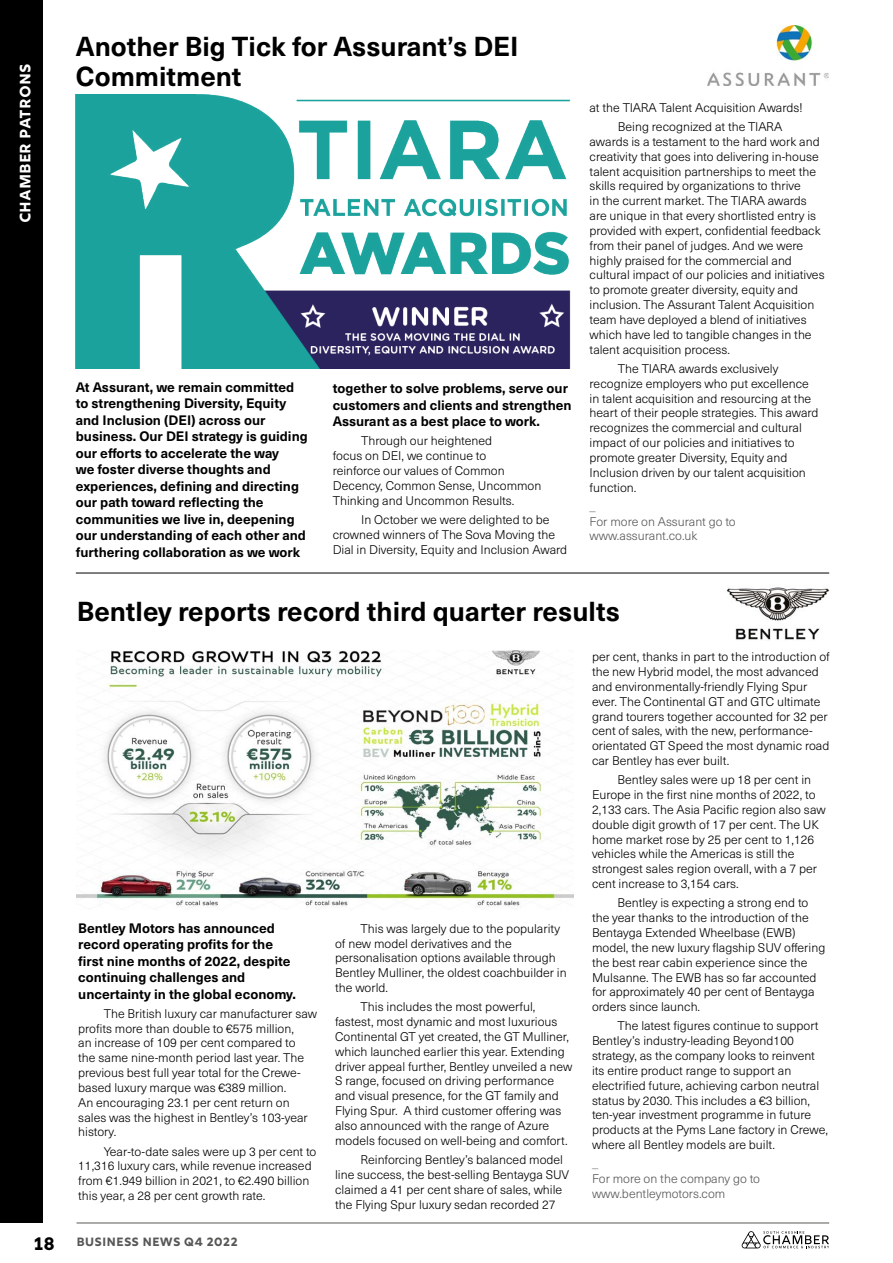
<style>
.page{position:relative;width:893px;height:1263px;background:#fff}
.page>*{position:absolute;margin:0;border:0;box-sizing:border-box;transform-origin:0 0}
.t1{font:700 27px/30px "Neue Haas Unica W1 G";color:#000}
.t2{font:15px "Rig Bold Face";color:#fff}
.t3{font:700 13.5px/16.5px "Neue Haas Unica W1 G";color:#000}
.t4{font:300 12.3px/14.9px "Neue Haas Unica W1 G";color:#000}
.t5{font:300 12.3px/14.9px "Neue Haas Unica W1 G";color:#575756}
.t6{font:12px "Rig Bold Face";color:#575756}
.s1{font-size:18px;color:#000}
</style>
<div class="page">
<hr style="left:77px;top:1223px;width:752px;height:1px;background:#575756">
<svg style="left:742px;top:1231px;width:87px;height:17px"></svg>
<hr style="left:76px;top:573px;width:753px;height:1px;background:#000">
<div style="left:0;top:0;width:43px;height:1223px;background:#000"></div>
<img style="left:726px;top:587px;width:103px;height:53px">
<img style="left:707px;top:26px;width:121px;height:60px">
<img style="left:76px;top:95px;width:494px;height:274px">
<img style="left:77px;top:650px;width:496px;height:257px">
<p class="t2" style="left:16px;top:223px;width:161px;rotate:-90deg">CHAMBER PATRONS</p>
<h1 class="t1" style="left:76px;top:29px;width:444px">Another Big Tick for Assurant’s DEI<br>Commitment</h1>
<p class="t3" style="left:76px;top:378px;width:233px">At Assurant, we remain committed to strengthening Diversity, Equity and Inclusion (DEI) across our business. Our DEI strategy is guiding our efforts to accelerate the way<br>we foster diverse thoughts and experiences, defining and directing our path toward reflecting the communities we live in, deepening our understanding of each other and furthering collaboration as we work</p>
<p class="t3" style="left:333px;top:379px;width:240px">together to solve problems, serve our customers and clients and strengthen<br>Assurant as a best place to work.</p>
<p class="t4" style="left:333px;top:433px;width:210px;text-indent:28px">Through our heightened<br>focus on DEI, we continue to<br>reinforce our values of Common<br>Decency, Common Sense, Uncommon<br>Thinking and Uncommon Results.</p>
<p class="t4" style="left:333px;top:511px;width:236px;text-indent:28px">In October we were delighted to be crowned winners of The Sova Moving the<br>Dial in Diversity, Equity and Inclusion Award</p>
<p class="t4" style="left:618px;top:97px;width:186px;line-height:19px;text-indent:-28px">at the TIARA Talent Acquisition Awards!<br>Being recognized at the TIARA</p>
<p class="t4" style="left:590px;top:133px;width:237px">awards is a testament to the hard work and creativity that goes into delivering in-house talent acquisition partnerships to meet the skills required by organizations to thrive<br>in the current market. The TIARA awards are unique in that every shortlisted entry is provided with expert, confidential feedback from their panel of judges. And we were highly praised for the commercial and cultural impact of our policies and initiatives to promote greater diversity, equity and inclusion. The Assurant Talent Acquisition team have deployed a blend of initiatives which have led to tangible changes in the talent acquisition process.</p>
<p class="t4" style="left:590px;top:360px;width:230px;text-indent:28px">The TIARA awards exclusively recognize employers who put excellence in talent acquisition and resourcing at the heart of their people strategies. This award recognizes the commercial and cultural impact of our policies and initiatives to promote greater Diversity, Equity and Inclusion driven by our talent acquisition function.</p>
<p class="t5" style="left:590px;top:498px;width:148px">_<br>For more on Assurant go to www.assurant.co.uk</p>
<h1 class="t1" style="left:77px;top:594px;width:544px">Bentley reports record third quarter results</h1>
<p class="t3" style="left:78px;top:918px;width:219px">Bentley Motors has announced record operating profits for the first nine months of 2022, despite continuing challenges and uncertainty in the global economy.</p>
<p class="t4" style="left:78px;top:1005px;width:240px;text-indent:26px">The British luxury car manufacturer saw profits more than double to €575 million,<br>an increase of 109 per cent compared to<br>the same nine-month period last year. The previous best full year total for the Crewe&shy;based luxury marque was €389 million.<br>An encouraging 23.1 per cent return on sales was the highest in Bentley’s 103-year history.</p>
<p class="t4" style="left:78px;top:1143px;width:240px;text-indent:26px">Year-to-date sales were up 3 per cent to 11,316 luxury cars, while revenue increased from €1.949 billion in 2021, to €2.490 billion this year, a 28 per cent growth rate.</p>
<p class="t4" style="left:335px;top:920px;width:233px;text-indent:26px">This was largely due to the popularity of new model derivatives and the personalisation options available through Bentley Mulliner, the oldest coachbuilder in the world.</p>
<p class="t4" style="left:335px;top:999px;width:239px;text-indent:26px">This includes the most powerful, fastest, most dynamic and most luxurious Continental GT yet created, the GT Mulliner, which launched earlier this year. Extending driver appeal further, Bentley unveiled a new S range, focused on driving performance and visual presence, for the GT family and Flying Spur. A third customer offering was also announced with the range of Azure models focused on well-being and comfort.</p>
<p class="t4" style="left:335px;top:1151px;width:235px;text-indent:26px">Reinforcing Bentley’s balanced model line success, the best-selling Bentayga SUV claimed a 41 per cent share of sales, while the Flying Spur luxury sedan recorded 27</p>
<p class="t4" style="left:592px;top:649px;width:239px">per cent, thanks in part to the introduction of the new Hybrid model, the most advanced and environmentally-friendly Flying Spur ever. The Continental GT and GTC ultimate grand tourers together accounted for 32 per cent of sales, with the new, performance&shy;orientated GT Speed the most dynamic road car Bentley has ever built.</p>
<p class="t4" style="left:592px;top:772px;width:235px;text-indent:26px">Bentley sales were up 18 per cent in Europe in the first nine months of 2022, to 2,133 cars. The Asia Pacific region also saw double digit growth of 17 per cent. The UK home market rose by 25 per cent to 1,126 vehicles while the Americas is still the strongest sales region overall, with a 7 per cent increase to 3,154 cars.</p>
<p class="t4" style="left:592px;top:895px;width:235px;text-indent:26px">Bentley is expecting a strong end to the year thanks to the introduction of the Bentayga Extended Wheelbase (EWB) model, the new luxury flagship SUV offering the best rear cabin experience since the Mulsanne. The EWB has so far accounted for approximately 40 per cent of Bentayga orders since launch.</p>
<p class="t4" style="left:592px;top:1018px;width:237px;text-indent:26px">The latest figures continue to support Bentley’s industry-leading Beyond100 strategy, as the company looks to reinvent its entire product range to support an electrified future, achieving carbon neutral status by 2030. This includes a €3 billion, ten-year investment programme in future products at the Pyms Lane factory in Crewe, where all Bentley models are built.</p>
<p class="t5" style="left:592px;top:1156px;width:169px">_<br>For more on the company go to www.bentleymotors.com</p>
<p class="t6" style="left:34px;top:1234px;width:206px"><span class="s1">18</span> BUSINESS NEWS Q4 2022</p>
</div>
